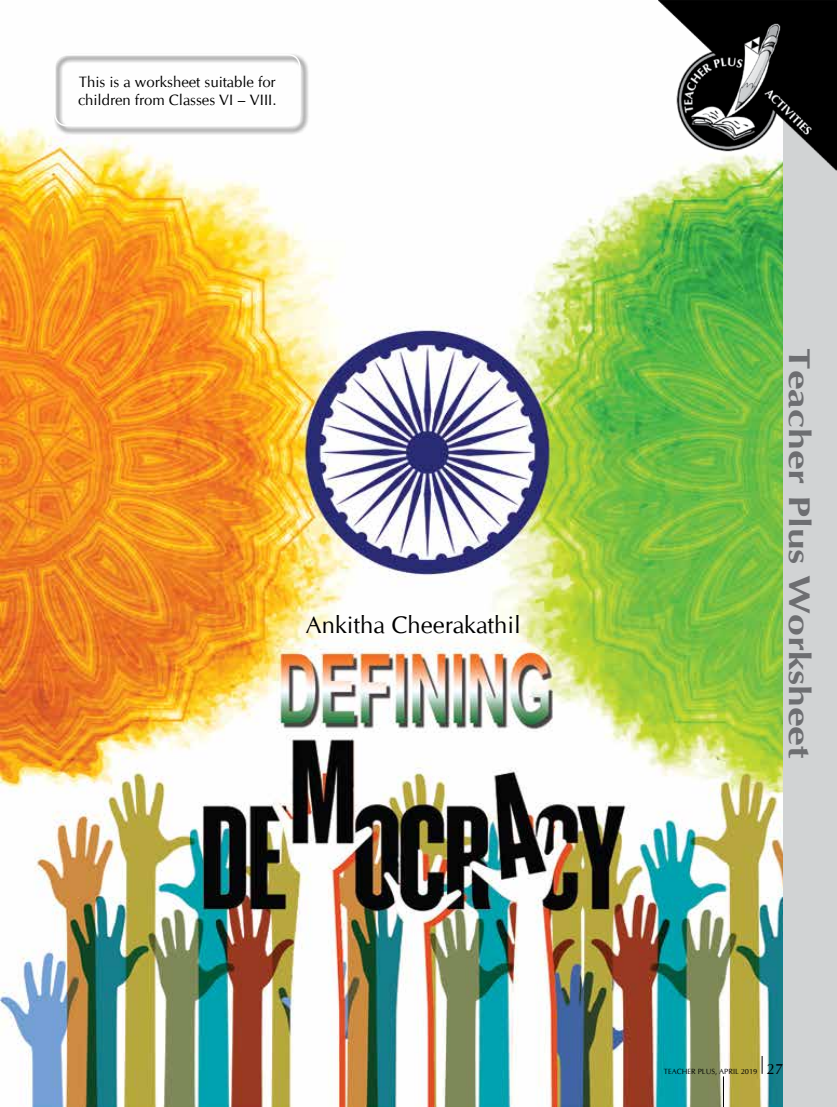
<style>
.page{position:relative;width:837px;height:1107px;background:#fff}
.page>*{position:absolute;margin:0;border:0;box-sizing:border-box;transform-origin:0 0}
.t1{font:700 30px "CG Omega";color:#6d6e71;scale:1.3 1}
.t2{font:24px "CG Omega";color:#000}
.t3{font:15px/18px "CG Omega";color:#000}
.t4{font:7.5px "CG Omega";color:#000}
.s1{font-size:15px}
</style>
<div class="page">
<img style="left:0;top:126px;width:783px;height:981px">
<div style="left:783px;top:0;width:54px;height:1107px;background:#d1d3d4"></div>
<img style="left:658px;top:0;width:179px;height:170px">
<svg style="left:54px;top:54px;width:256px;height:81px"></svg>
<div style="left:54px;top:54px;width:247px;height:72px;border:2px solid #fff;border-radius:12px"></div>
<hr style="left:723px;top:1076px;width:1px;height:31px;background:#000">
<svg style="left:762px;top:1056px;width:1px;height:18px"></svg>
<p class="t3" style="left:78px;top:73px;width:200px">This is a worksheet suitable for children from Classes VI – VIII.</p>
<h2 class="t2" style="left:306px;top:610px;width:216px">Ankitha Cheerakathil</h2>
<h1 class="t1" style="left:818px;top:348px;width:317px;rotate:90deg">Teacher Plus Worksheet</h1>
<p class="t4" style="left:664px;top:1067px;width:121px">TEACHER PLUS, APRIL 2019 <span class="s1">27</span></p>
</div>
